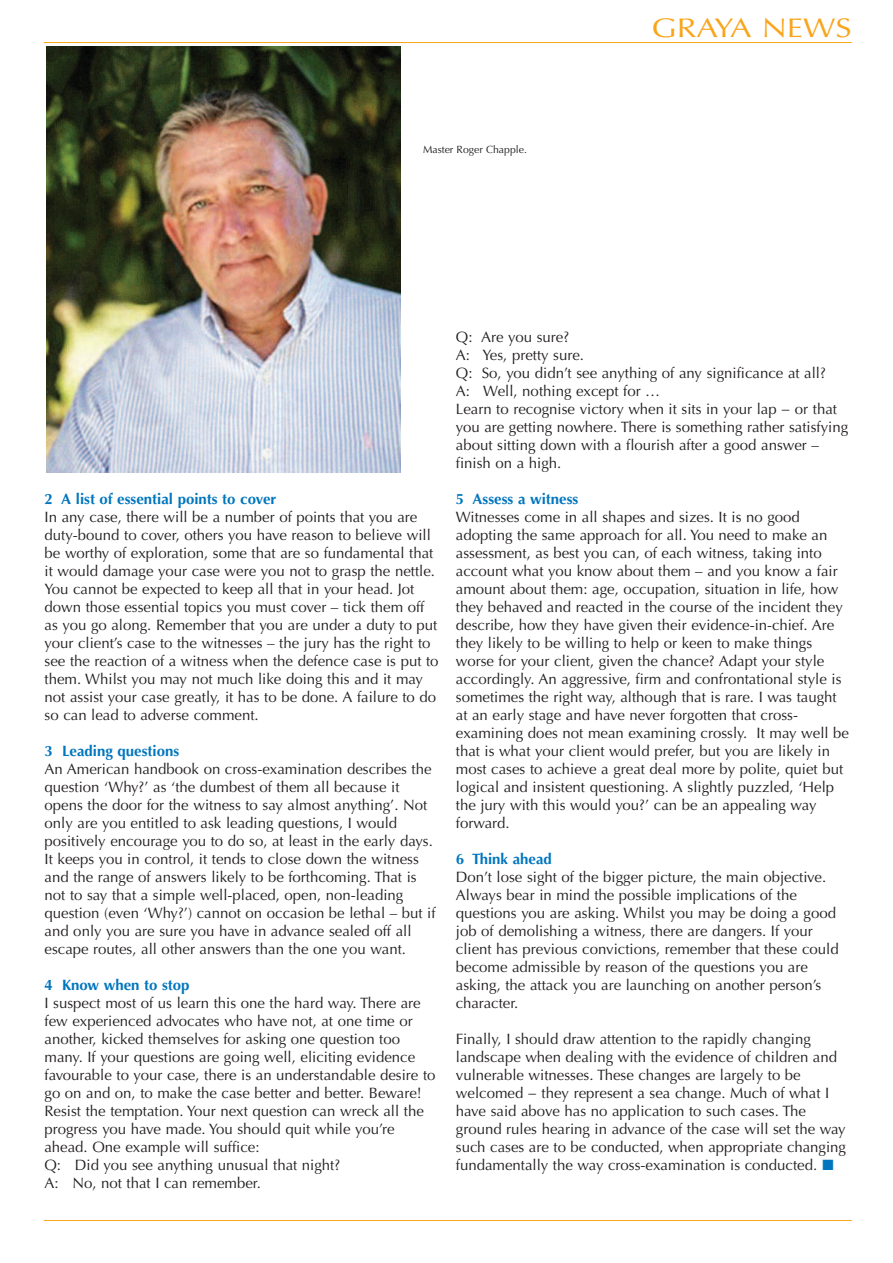
<style>
.page{position:relative;width:893px;height:1263px;background:#fff}
.page>*{position:absolute;margin:0;border:0;box-sizing:border-box;transform-origin:0 0}
.t1{font:27px "Optima";color:#f9a51b;scale:1.2 1}
.t2{font:15px/18px "Optima";color:#231f20}
.t3{font:700 15px "Optima";color:#0076be}
.t4{font:10.5px "Optima";color:#231f20}
</style>
<div class="page">
<hr style="left:44px;top:1220px;width:808px;height:1px;background:#f9a51b">
<hr style="left:44px;top:42px;width:808px;height:1px;background:#f9a51b">
<img style="left:46px;top:47px;width:354px;height:426px">
<p class="t4" style="left:423px;top:145px;width:105px">Master Roger Chapple.</p>
<h1 class="t1" style="left:652px;top:17px;width:168px">GRAYA NEWS</h1>
<p class="t3" style="left:45px;top:493px;width:233px">2 A list of essential points to cover</p>
<p class="t2" style="left:45px;top:509px;width:395px">In any case, there will be a number of points that you are duty-bound to cover, others you have reason to believe will be worthy of exploration, some that are so fundamental that it would damage your case were you not to grasp the nettle.<br>You cannot be expected to keep all that in your head. Jot down those essential topics you must cover – tick them off as you go along. Remember that you are under a duty to put your client’s case to the witnesses – the jury has the right to see the reaction of a witness when the defence case is put to them. Whilst you may not much like doing this and it may not assist your case greatly, it has to be done. A failure to do so can lead to adverse comment.</p>
<p class="t3" style="left:45px;top:745px;width:136px">3 Leading questions</p>
<p class="t2" style="left:45px;top:761px;width:393px">An American handbook on cross-examination describes the question ‘Why?’ as ‘the dumbest of them all because it opens the door for the witness to say almost anything’. Not only are you entitled to ask leading questions, I would positively encourage you to do so, at least in the early days.<br>It keeps you in control, it tends to close down the witness and the range of answers likely to be forthcoming. That is not to say that a simple well-placed, open, non-leading question (even ‘Why?’) cannot on occasion be lethal – but if and only you are sure you have in advance sealed off all escape routes, all other answers than the one you want.</p>
<p class="t3" style="left:45px;top:979px;width:146px">4 Know when to stop</p>
<p class="t2" style="left:44px;top:995px;width:393px">I suspect most of us learn this one the hard way. There are few experienced advocates who have not, at one time or another, kicked themselves for asking one question too many. If your questions are going well, eliciting evidence favourable to your case, there is an understandable desire to go on and on, to make the case better and better. Beware!<br>Resist the temptation. Your next question can wreck all the progress you have made. You should quit while you’re ahead. One example will suffice:<br>Q: Did you see anything unusual that night?<br>A: No, not that I can remember.</p>
<p class="t2" style="left:456px;top:329px;width:394px">Q: Are you sure?<br>A: Yes, pretty sure.<br>Q: So, you didn’t see anything of any significance at all?<br>A: Well, nothing except for …<br>Learn to recognise victory when it sits in your lap − or that you are getting nowhere. There is something rather satisfying about sitting down with a flourish after a good answer – finish on a high.</p>
<p class="t3" style="left:456px;top:493px;width:124px">5 Assess a witness</p>
<p class="t2" style="left:456px;top:509px;width:395px">Witnesses come in all shapes and sizes. It is no good adopting the same approach for all. You need to make an assessment, as best you can, of each witness, taking into account what you know about them – and you know a fair amount about them: age, occupation, situation in life, how they behaved and reacted in the course of the incident they describe, how they have given their evidence-in-chief. Are they likely to be willing to help or keen to make things worse for your client, given the chance? Adapt your style accordingly. An aggressive, firm and confrontational style is sometimes the right way, although that is rare. I was taught at an early stage and have never forgotten that cross&shy;examining does not mean examining crossly. It may well be that is what your client would prefer, but you are likely in most cases to achieve a great deal more by polite, quiet but logical and insistent questioning. A slightly puzzled, ‘Help the jury with this would you?’ can be an appealing way forward.</p>
<p class="t3" style="left:456px;top:853px;width:98px">6 Think ahead</p>
<p class="t2" style="left:456px;top:869px;width:384px">Don’t lose sight of the bigger picture, the main objective.<br>Always bear in mind the possible implications of the questions you are asking. Whilst you may be doing a good job of demolishing a witness, there are dangers. If your client has previous convictions, remember that these could become admissible by reason of the questions you are asking, the attack you are launching on another person’s character.</p>
<p class="t2" style="left:456px;top:1031px;width:392px">Finally, I should draw attention to the rapidly changing landscape when dealing with the evidence of children and vulnerable witnesses. These changes are largely to be welcomed − they represent a sea change. Much of what I have said above has no application to such cases. The ground rules hearing in advance of the case will set the way such cases are to be conducted, when appropriate changing fundamentally the way cross-examination is conducted.</p>
</div>
